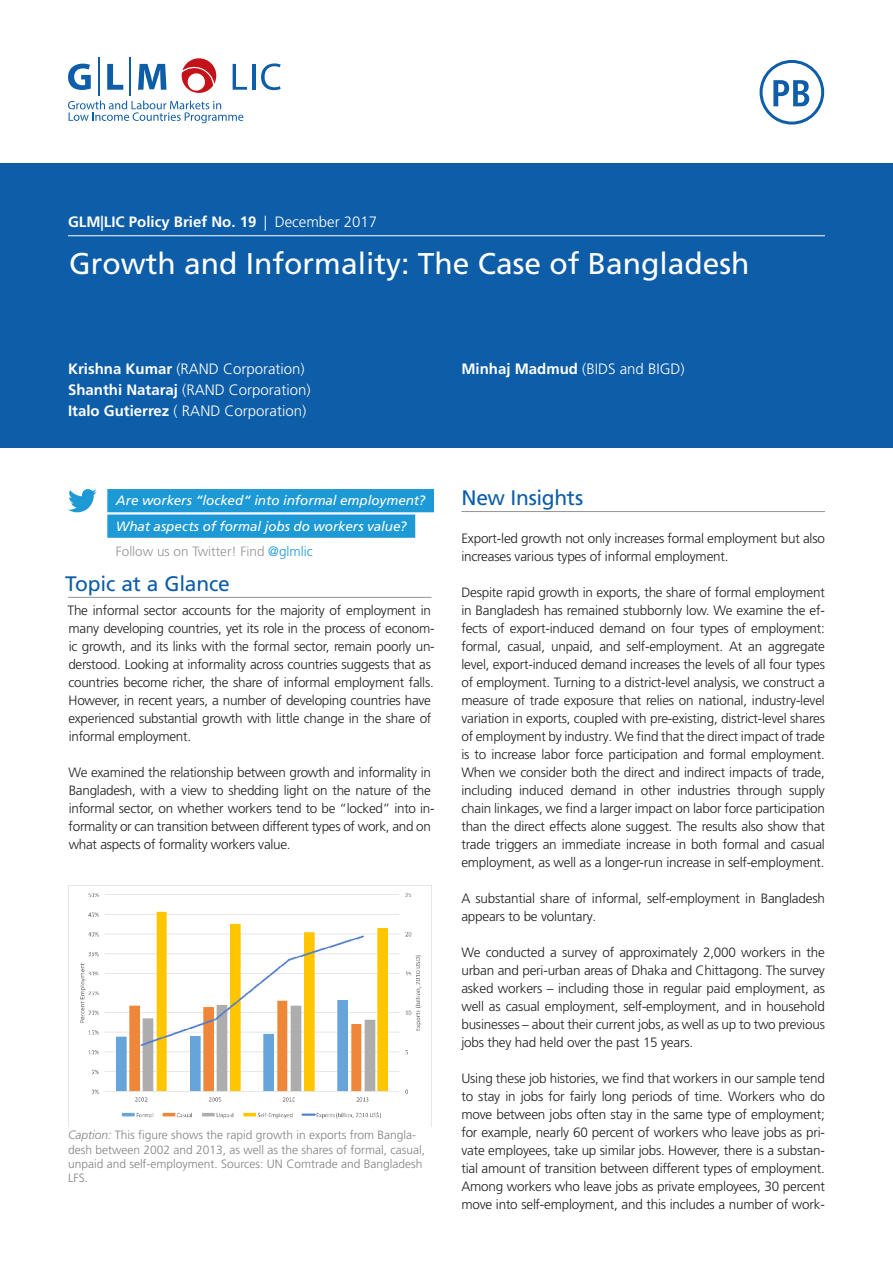
<style>
.page{position:relative;width:893px;height:1263px;background:#fff}
.page>*{position:absolute;margin:0;border:0;box-sizing:border-box;transform-origin:0 0}
.Title___H1{font:30px "Frutiger LT Pro";color:#fff}
.Content___H1{font:21px "Frutiger LT Pro";letter-spacing:-.01em;color:#0d5da8}
.Title___Authors{font:300 15px "Frutiger LT Pro";color:#fff}
.Title___Verso{font:700 15px "Frutiger LT Pro";color:#fff}
.Content___Body_Text{font:300 13.5px/18px "Frutiger LT Pro";letter-spacing:-.02em;color:#231f20}
.Content___Tweet{font:italic 13.5px "Frutiger LT Pro";color:#fff}
.t1{font:300 13.5px "Frutiger LT Pro";color:#939598}
.Content___Caption{font:300 12px/14.4px "Frutiger LT Pro";color:#808285}
.s1{font-weight:300}
.s2{font-weight:700}
.s3{color:#1d99d6}
.s4{font-style:italic}
</style>
<div class="page">
<div style="left:0;top:163px;width:893px;height:285px;background:#0d5da8"></div>
<hr style="left:98px;top:58px;width:2px;height:38px;background:#0d5da8">
<hr style="left:129px;top:58px;width:2px;height:38px;background:#0d5da8">
<svg style="left:68px;top:64px;width:23px;height:26px"></svg>
<svg style="left:107px;top:64px;width:16px;height:26px"></svg>
<svg style="left:138px;top:64px;width:28px;height:26px"></svg>
<svg style="left:233px;top:64px;width:14px;height:26px"></svg>
<hr style="left:252px;top:64px;width:3px;height:26px;background:#0d5da8">
<svg style="left:261px;top:63px;width:20px;height:27px"></svg>
<svg style="left:68px;top:101px;width:175px;height:22px"></svg>
<svg style="left:181px;top:58px;width:36px;height:35px"></svg>
<svg style="left:760px;top:60px;width:64px;height:65px"></svg>
<svg style="left:68px;top:489px;width:29px;height:23px"></svg>
<img style="left:68px;top:885px;width:364px;height:242px">
<hr style="left:68px;top:597px;width:364px;height:1px;background:#939598">
<div style="left:107px;top:489px;width:327px;height:23px;background:#1d99d6"></div>
<div style="left:107px;top:514px;width:308px;height:24px;background:#1d99d6"></div>
<hr style="left:461px;top:511px;width:364px;height:1px;background:#939598">
<hr style="left:68px;top:235px;width:757px;height:1px;background:#fff">
<p class="Title___Verso" style="left:68px;top:213px;width:311px">GLM|LIC Policy Brief No. 19 <span class="s1">| December 2017</span></p>
<p class="Title___H1" style="left:69px;top:246px;width:682px">Growth and Informality: The Case of Bangladesh</p>
<p class="Title___Authors" style="left:68px;top:360px;width:238px"><span class="s2">Krishna Kumar</span> (RAND Corporation)</p>
<p class="Title___Authors" style="left:68px;top:381px;width:244px"><span class="s2">Shanthi Nataraj</span> (RAND Corporation)</p>
<p class="Title___Authors" style="left:68px;top:402px;width:240px"><span class="s2">Italo Gutierrez</span> ( RAND Corporation)</p>
<p class="Title___Authors" style="left:461px;top:360px;width:225px"><span class="s2">Minhaj Madmud</span> (BIDS and BIGD)</p>
<p class="Content___Tweet" style="left:116px;top:493px;width:311px">Are workers “locked“ into informal employment?</p>
<p class="Content___Tweet" style="left:116px;top:518px;width:292px">What aspects of formal jobs do workers value?</p>
<p class="t1" style="left:116px;top:543px;width:198px">Follow us on Twitter! Find <span class="s3">@glmlic</span></p>
<p class="Content___H1" style="left:65px;top:571px;width:166px">Topic at a Glance</p>
<p class="Content___Body_Text" style="left:68px;top:601px;width:369px">The informal sector accounts for the majority of employment in many developing countries, yet its role in the process of econom&shy;ic growth, and its links with the formal sector, remain poorly un&shy;derstood. Looking at informality across countries suggests that as countries become richer, the share of informal employment falls.<br>However, in recent years, a number of developing countries have experienced substantial growth with little change in the share of informal employment.</p>
<p class="Content___Body_Text" style="left:68px;top:763px;width:368px">We examined the relationship between growth and informality in Bangladesh, with a view to shedding light on the nature of the informal sector, on whether workers tend to be “locked” into in&shy;formality or can transition between different types of work, and on what aspects of formality workers value.</p>
<p class="Content___Caption" style="left:68px;top:1128px;width:359px"><span class="s4">Caption:</span> This figure shows the rapid growth in exports from Bangla&shy;desh between 2002 and 2013, as well as the shares of formal, casual, unpaid and self-employment. Sources: UN Comtrade and Bangladesh LFS.</p>
<p class="Content___H1" style="left:461px;top:485px;width:123px">New Insights</p>
<p class="Content___Body_Text" style="left:461px;top:529px;width:365px">Export-led growth not only increases formal employment but also increases various types of informal employment.</p>
<p class="Content___Body_Text" style="left:461px;top:583px;width:365px;text-align:justify">Despite rapid growth in exports, the share of formal employment in Bangladesh has remained stubbornly low. We examine the ef&shy;fects of export-induced demand on four types of employment: formal, casual, unpaid, and self-employment. At an aggregate level, export-induced demand increases the levels of all four types of employment. Turning to a district-level analysis, we construct a measure of trade exposure that relies on national, industry-level variation in exports, coupled with pre-existing, district-level shares of employment by industry. We find that the direct impact of trade is to increase labor force participation and formal employment.<br>When we consider both the direct and indirect impacts of trade, including induced demand in other industries through supply chain linkages, we find a larger impact on labor force participation than the direct effects alone suggest. The results also show that trade triggers an immediate increase in both formal and casual employment, as well as a longer-run increase in self-employment.</p>
<p class="Content___Body_Text" style="left:461px;top:889px;width:365px">A substantial share of informal, self-employment in Bangladesh appears to be voluntary.</p>
<p class="Content___Body_Text" style="left:461px;top:943px;width:365px;text-align:justify">We conducted a survey of approximately 2,000 workers in the urban and peri-urban areas of Dhaka and Chittagong. The survey asked workers – including those in regular paid employment, as well as casual employment, self-employment, and in household businesses – about their current jobs, as well as up to two previous jobs they had held over the past 15 years.</p>
<p class="Content___Body_Text" style="left:461px;top:1069px;width:365px;text-align:justify">Using these job histories, we find that workers in our sample tend to stay in jobs for fairly long periods of time. Workers who do move between jobs often stay in the same type of employment; for example, nearly 60 percent of workers who leave jobs as pri&shy;vate employees, take up similar jobs. However, there is a substan&shy;tial amount of transition between different types of employment.<br>Among workers who leave jobs as private employees, 30 percent move into self-employment, and this includes a number of work-</p>
</div>
